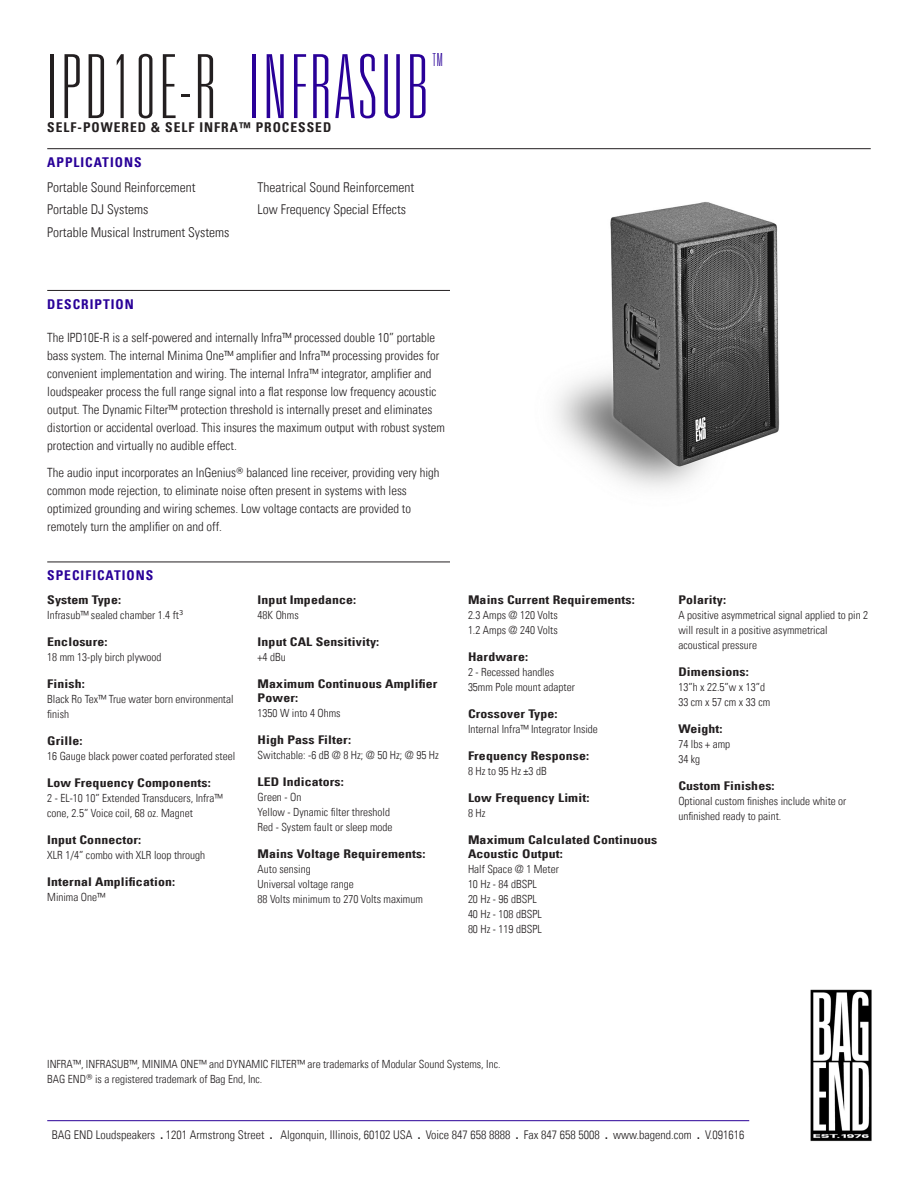
<style>
.page{position:relative;width:918px;height:1188px;background:#fff}
.page>*{position:absolute;margin:0;border:0;box-sizing:border-box;transform-origin:0 0}
.Product_Header{font:100 ultra-condensed 88.5px "Univers LT Std";letter-spacing:.05em;color:#231f20}
.Product_Header-2{font:100 ultra-condensed 18px "Univers LT Std";color:#290098}
.Applications_Body_Te{font:13.5px "Univers Com 47 Light Cond";color:#231f20}
.Main_Header_Divider{font:13.5px "Univers Com 67 Bold Cond";letter-spacing:.075em;color:#290098}
.Product_Header-3{font:13.5px "Univers Com 67 Bold Cond";letter-spacing:.075em;color:#231f20}
.Description_Body_Tex{font:12.75px/18px "Univers Com 47 Light Cond";color:#231f20}
.Quick_Specs_Header{font:12px/13.5px "Univers Com 67 Bold Cond";letter-spacing:.01em;color:#231f20;scale:1.15 1}
.t1{font:12px "Univers Com 47 Light Cond";color:#231f20}
.Quick_Specs_Body_Tex{font:11.25px/15px "Univers Com 47 Light Cond";color:#231f20}
.s1{color:#290098}
.s2{font-family:"Univers Com 67 Bold Cond"}
</style>
<div class="page">
<hr style="left:47px;top:1120px;width:702px;height:1px;background:#290098">
<img style="left:810px;top:989px;width:62px;height:153px">
<img style="left:556px;top:202px;width:224px;height:286px">
<hr style="left:47px;top:148px;width:824px;height:1px;background:#231f20">
<hr style="left:47px;top:290px;width:403px;height:1px;background:#231f20">
<hr style="left:47px;top:562px;width:403px;height:1px;background:#231f20">
<p class="Product_Header" style="left:47px;top:42px;width:383px">IPD10E-R <span class="s1">INFRASUB</span></p>
<p class="Product_Header-2" style="left:433px;top:50px;width:11px">TM</p>
<p class="Product_Header-3" style="left:47px;top:119px;width:286px">SELF-POWERED &amp; SELF INFRA™ PROCESSED</p>
<p class="Main_Header_Divider" style="left:47px;top:154px;width:96px">APPLICATIONS</p>
<p class="Applications_Body_Te" style="left:47px;top:179px;width:150px">Portable Sound Reinforcement</p>
<p class="Applications_Body_Te" style="left:47px;top:202px;width:103px">Portable DJ Systems</p>
<p class="Applications_Body_Te" style="left:47px;top:224px;width:184px">Portable Musical Instrument Systems</p>
<p class="Applications_Body_Te" style="left:258px;top:179px;width:158px">Theatrical Sound Reinforcement</p>
<p class="Applications_Body_Te" style="left:258px;top:202px;width:150px">Low Frequency Special Effects</p>
<p class="Main_Header_Divider" style="left:47px;top:296px;width:88px">DESCRIPTION</p>
<p class="Description_Body_Tex" style="left:47px;top:329px;width:399px">The IPD10E-R is a self-powered and internally Infra™ processed double 10” portable bass system. The internal Minima One™ amplifier and Infra™ processing provides for convenient implementation and wiring. The internal Infra™ integrator, amplifier and loudspeaker process the full range signal into a flat response low frequency acoustic output. The Dynamic Filter™ protection threshold is internally preset and eliminates distortion or accidental overload. This insures the maximum output with robust system protection and virtually no audible effect.</p>
<p class="Description_Body_Tex" style="left:47px;top:464px;width:394px">The audio input incorporates an InGenius<sup>®</sup> balanced line receiver, providing very high common mode rejection, to eliminate noise often present in systems with less optimized grounding and wiring schemes. Low voltage contacts are provided to remotely turn the amplifier on and off.</p>
<p class="Main_Header_Divider" style="left:47px;top:567px;width:108px">SPECIFICATIONS</p>
<p class="Quick_Specs_Header" style="left:47px;top:593px;width:66px">System Type:</p>
<p class="Quick_Specs_Body_Tex" style="left:47px;top:608px;width:137px">Infrasub™ sealed chamber 1.4 ft<sup>3</sup></p>
<p class="Quick_Specs_Header" style="left:47px;top:635px;width:54px">Enclosure:</p>
<p class="Quick_Specs_Body_Tex" style="left:47px;top:650px;width:116px">18 mm 13-ply birch plywood</p>
<p class="Quick_Specs_Header" style="left:47px;top:677px;width:34px">Finish:</p>
<p class="Quick_Specs_Body_Tex" style="left:47px;top:692px;width:188px">Black Ro Tex™ True water born environmental finish</p>
<p class="Quick_Specs_Header" style="left:47px;top:734px;width:32px">Grille:</p>
<p class="Quick_Specs_Body_Tex" style="left:47px;top:749px;width:190px">16 Gauge black power coated perforated steel</p>
<p class="Quick_Specs_Header" style="left:47px;top:776px;width:144px">Low Frequency Components:</p>
<p class="Quick_Specs_Body_Tex" style="left:47px;top:791px;width:177px">2 - EL-10 10” Extended Transducers, Infra™ cone, 2.5” Voice coil, 68 oz. Magnet</p>
<p class="Quick_Specs_Header" style="left:47px;top:833px;width:83px">Input Connector:</p>
<p class="Quick_Specs_Body_Tex" style="left:47px;top:848px;width:160px">XLR 1/4” combo with XLR loop through</p>
<p class="Quick_Specs_Header" style="left:47px;top:875px;width:113px">Internal Amplification:</p>
<p class="Quick_Specs_Body_Tex" style="left:47px;top:890px;width:60px">Minima One™</p>
<p class="Quick_Specs_Header" style="left:258px;top:593px;width:87px">Input Impedance:</p>
<p class="Quick_Specs_Body_Tex" style="left:258px;top:608px;width:43px">48K Ohms</p>
<p class="Quick_Specs_Header" style="left:258px;top:635px;width:107px">Input CAL Sensitivity:</p>
<p class="Quick_Specs_Body_Tex" style="left:258px;top:650px;width:30px">+4 dBu</p>
<p class="Quick_Specs_Header" style="left:258px;top:677px;width:158px">Maximum Continuous Amplifier<br>Power:</p>
<p class="Quick_Specs_Body_Tex" style="left:258px;top:705px;width:85px">1350 W into 4 Ohms</p>
<p class="Quick_Specs_Header" style="left:258px;top:733px;width:83px">High Pass Filter:</p>
<p class="Quick_Specs_Body_Tex" style="left:258px;top:747px;width:183px">Switchable: -6 dB @ 8 Hz; @ 50 Hz; @ 95 Hz</p>
<p class="Quick_Specs_Header" style="left:258px;top:775px;width:77px">LED Indicators:</p>
<p class="Quick_Specs_Body_Tex" style="left:258px;top:789px;width:45px">Green - On</p>
<p class="Quick_Specs_Body_Tex" style="left:258px;top:804px;width:134px">Yellow - Dynamic filter threshold</p>
<p class="Quick_Specs_Body_Tex" style="left:258px;top:819px;width:136px">Red - System fault or sleep mode</p>
<p class="Quick_Specs_Header" style="left:258px;top:847px;width:148px">Mains Voltage Requirements:</p>
<p class="Quick_Specs_Body_Tex" style="left:258px;top:861px;width:55px">Auto sensing</p>
<p class="Quick_Specs_Body_Tex" style="left:258px;top:876px;width:98px">Universal voltage range</p>
<p class="Quick_Specs_Body_Tex" style="left:258px;top:891px;width:167px">88 Volts minimum to 270 Volts maximum</p>
<p class="Quick_Specs_Header" style="left:468px;top:593px;width:147px">Mains Current Requirements:</p>
<p class="Quick_Specs_Body_Tex" style="left:468px;top:608px;width:91px">2.3 Amps @ 120 Volts</p>
<p class="Quick_Specs_Body_Tex" style="left:468px;top:623px;width:91px">1.2 Amps @ 240 Volts</p>
<p class="Quick_Specs_Header" style="left:468px;top:650px;width:54px">Hardware:</p>
<p class="Quick_Specs_Body_Tex" style="left:468px;top:665px;width:88px">2 - Recessed handles</p>
<p class="Quick_Specs_Body_Tex" style="left:468px;top:680px;width:108px">35mm Pole mount adapter</p>
<p class="Quick_Specs_Header" style="left:468px;top:707px;width:79px">Crossover Type:</p>
<p class="Quick_Specs_Body_Tex" style="left:468px;top:722px;width:131px">Internal Infra™ Integrator Inside</p>
<p class="Quick_Specs_Header" style="left:468px;top:749px;width:107px">Frequency Response:</p>
<p class="Quick_Specs_Body_Tex" style="left:468px;top:764px;width:80px">8 Hz to 95 Hz ±3 dB</p>
<p class="Quick_Specs_Header" style="left:468px;top:791px;width:107px">Low Frequency Limit:</p>
<p class="Quick_Specs_Body_Tex" style="left:468px;top:806px;width:19px">8 Hz</p>
<p class="Quick_Specs_Header" style="left:468px;top:833px;width:166px">Maximum Calculated Continuous<br>Acoustic Output:</p>
<p class="Quick_Specs_Body_Tex" style="left:468px;top:861px;width:92px">Half Space @ 1 Meter</p>
<p class="Quick_Specs_Body_Tex" style="left:468px;top:876px;width:70px">10 Hz - 84 dBSPL</p>
<p class="Quick_Specs_Body_Tex" style="left:468px;top:891px;width:70px">20 Hz - 96 dBSPL</p>
<p class="Quick_Specs_Body_Tex" style="left:468px;top:906px;width:75px">40 Hz - 108 dBSPL</p>
<p class="Quick_Specs_Body_Tex" style="left:468px;top:921px;width:75px">80 Hz - 119 dBSPL</p>
<p class="Quick_Specs_Header" style="left:678px;top:593px;width:43px">Polarity:</p>
<p class="Quick_Specs_Body_Tex" style="left:678px;top:608px;width:191px">A positive asymmetrical signal applied to pin 2 will result in a positive asymmetrical acoustical pressure</p>
<p class="Quick_Specs_Header" style="left:678px;top:665px;width:63px">Dimensions:</p>
<p class="Quick_Specs_Body_Tex" style="left:678px;top:680px;width:88px">13”h x 22.5”w x 13”d</p>
<p class="Quick_Specs_Body_Tex" style="left:678px;top:695px;width:93px">33 cm x 57 cm x 33 cm</p>
<p class="Quick_Specs_Header" style="left:678px;top:722px;width:40px">Weight:</p>
<p class="Quick_Specs_Body_Tex" style="left:678px;top:737px;width:53px">74 lbs + amp</p>
<p class="Quick_Specs_Body_Tex" style="left:678px;top:752px;width:23px">34 kg</p>
<p class="Quick_Specs_Header" style="left:678px;top:779px;width:85px">Custom Finishes:</p>
<p class="Quick_Specs_Body_Tex" style="left:678px;top:794px;width:170px">Optional custom finishes include white or unfinished ready to paint.</p>
<p class="Quick_Specs_Body_Tex" style="left:47px;top:1056px;width:455px">INFRA™, INFRASUB™, MINIMA ONE™ and DYNAMIC FILTER™ are trademarks of Modular Sound Systems, Inc.</p>
<p class="Quick_Specs_Body_Tex" style="left:47px;top:1071px;width:217px">BAG END<sup>®</sup> is a registered trademark of Bag End, Inc.</p>
<p class="t1" style="left:52px;top:1127px;width:694px">BAG END Loudspeakers <span class="s2">.</span> 1201 Armstrong Street <span class="s2">.</span> Algonquin, Illinois, 60102 USA <span class="s2">.</span> Voice 847 658 8888 <span class="s2">.</span> Fax 847 658 5008 <span class="s2">.</span> www.bagend.com <span class="s2">.</span> V.091616</p>
</div>
